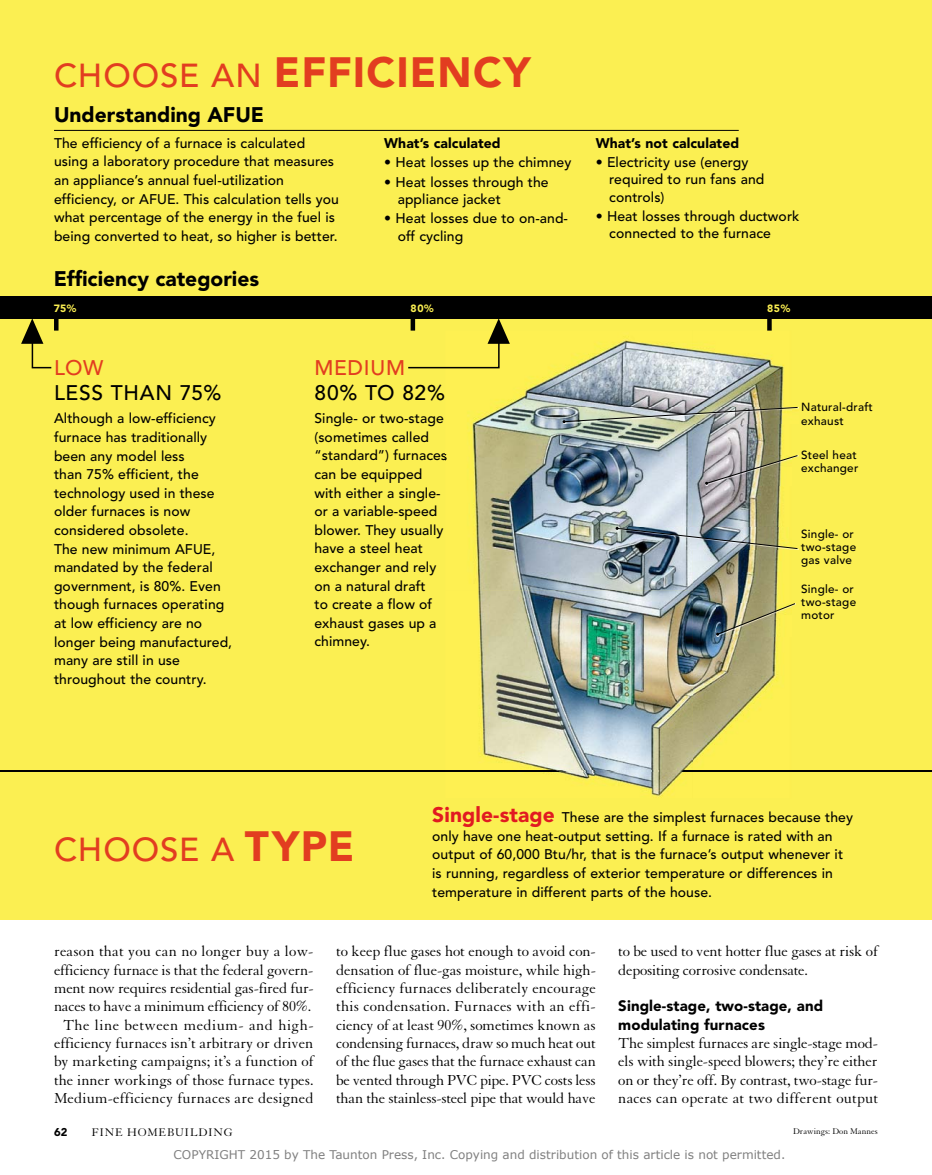
<style>
.page{position:relative;width:932px;height:1175px;background:#fff}
.page>*{position:absolute;margin:0;border:0;box-sizing:border-box;transform-origin:0 0}
.t1{font:900 42px "Avenir LT Std";letter-spacing:.025em;color:#e23d20}
.t2{font:500 33px "Avenir LT Std";letter-spacing:.025em;color:#e23d20}
.t3{font:900 21px "Avenir LT Std";color:#000}
.t4{font:500 21px "Avenir LT Std";letter-spacing:.03em;color:#000}
.t5{font:500 21px "Avenir LT Std";letter-spacing:.03em;color:#e23d20}
.t6{font:15.75px/18.3px "Granjon LT Std";letter-spacing:-.01em;color:#000;text-align:justify}
.t7{font:900 15px/18.3px "Avenir LT Std";letter-spacing:.005em;color:#000}
.t8{font:500 13.95px/18.6px "Avenir LT Std";letter-spacing:.005em;color:#000}
.t9{font:900 13.95px "Avenir LT Std";letter-spacing:.005em;color:#000}
.t10{font:12px "Verdana";color:#808080}
.t11{font:12px "Granjon LT Std";letter-spacing:.07em;color:#000}
.t12{font:500 11.7px/13.2px "Avenir LT Std";letter-spacing:.02em;color:#000}
.t13{font:900 11.25px "Avenir LT Std";color:#000}
.t14{font:900 10.5px "Avenir LT Std";color:#fbef52}
.t15{font:9px "Granjon LT Std";letter-spacing:.005em;color:#000}
.s1{font-weight:500;font-size:33px}
.s2{font-weight:900;font-size:42px}
.s3{font-weight:900;font-size:21px;color:#e11a21}
</style>
<div class="page">
<div style="left:0;top:0;width:932px;height:919px;background:#fbef52"></div>
<hr style="left:0;top:770px;width:932px;height:1px;background:#000">
<img style="left:445px;top:330px;width:346px;height:467px">
<img style="left:445px;top:770px;width:346px;height:1px">
<svg style="left:445px;top:450px;width:2px;height:12px"></svg>
<div style="left:0;top:296px;width:932px;height:22px;background:#000"></div>
<svg style="left:21px;top:318px;width:32px;height:51px"></svg>
<svg style="left:406px;top:318px;width:104px;height:51px"></svg>
<hr style="left:54px;top:318px;width:4px;height:12px;background:#000">
<div style="left:410px;top:318px;width:5px;height:12px;background:#000"></div>
<svg style="left:767px;top:318px;width:4px;height:12px"></svg>
<hr style="left:54px;top:130px;width:684px;height:1px;background:#000">
<img style="left:563px;top:423px;width:228px;height:1px">
<img style="left:562px;top:406px;width:236px;height:17px">
<svg style="left:705px;top:454px;width:93px;height:31px"></svg>
<img style="left:616px;top:549px;width:182px;height:1px">
<img style="left:615px;top:527px;width:183px;height:22px">
<img style="left:716px;top:635px;width:75px;height:1px">
<img style="left:716px;top:602px;width:80px;height:33px">
<h1 class="t1" style="left:54px;top:47px;width:478px"><span class="s1">CHOOSE AN</span> EFFICIENCY</h1>
<h3 class="t3" style="left:54px;top:102px;width:212px">Understanding AFUE</h3>
<p class="t8" style="left:54px;top:134px;width:286px">The efficiency of a furnace is calculated using a laboratory procedure that measures an appliance’s annual fuel-utilization efficiency, or AFUE. This calculation tells you what percentage of the energy in the fuel is being converted to heat, so higher is better.</p>
<h3 class="t3" style="left:54px;top:266px;width:207px">Efficiency categories</h3>
<p class="t9" style="left:384px;top:134px;width:118px">What’s calculated</p>
<p class="t8" style="left:384px;top:153px;width:189px">• Heat losses up the chimney</p>
<p class="t8" style="left:398px;top:174px;width:152px;line-height:17.1px;text-indent:-14px">• Heat losses through the appliance jacket</p>
<p class="t8" style="left:398px;top:210px;width:172px;line-height:17.1px;text-indent:-14px">• Heat losses due to on-and&shy;off cycling</p>
<p class="t9" style="left:596px;top:134px;width:145px">What’s not calculated</p>
<p class="t8" style="left:609px;top:154px;width:157px;line-height:17.1px;text-indent:-14px">• Electricity use (energy required to run fans and controls)</p>
<p class="t8" style="left:609px;top:208px;width:192px;line-height:17.1px;text-indent:-14px">• Heat losses through ductwork connected to the furnace</p>
<p class="t14" style="left:54px;top:302px;width:24px">75%</p>
<p class="t14" style="left:410px;top:302px;width:25px">80%</p>
<p class="t14" style="left:767px;top:302px;width:24px">85%</p>
<h3 class="t5" style="left:54px;top:355px;width:51px">LOW</h3>
<h3 class="t4" style="left:54px;top:381px;width:169px">LESS THAN 75%</h3>
<h3 class="t5" style="left:314px;top:355px;width:92px">MEDIUM</h3>
<h3 class="t4" style="left:314px;top:381px;width:132px">80% TO 82%</h3>
<p class="t8" style="left:54px;top:409px;width:180px">Although a low-efficiency furnace has traditionally been any model less<br>than 75% efficient, the technology used in these older furnaces is now considered obsolete.<br>The new minimum AFUE, mandated by the federal government, is 80%. Even though furnaces operating at low efficiency are no longer being manufactured, many are still in use throughout the country.</p>
<p class="t8" style="left:314px;top:409px;width:134px">Single- or two-stage (sometimes called “standard”) furnaces can be equipped with either a single&shy;or a variable-speed blower. They usually have a steel heat exchanger and rely on a natural draft<br>to create a flow of exhaust gases up a chimney.</p>
<p class="t12" style="left:801px;top:401px;width:73px">Natural-draft exhaust</p>
<p class="t12" style="left:801px;top:448px;width:59px">Steel heat exchanger</p>
<p class="t12" style="left:801px;top:527px;width:57px">Single- or two-stage gas valve</p>
<p class="t12" style="left:801px;top:582px;width:57px">Single- or two-stage motor</p>
<h2 class="t2" style="left:54px;top:830px;width:302px">CHOOSE A <span class="s2">TYPE</span></h2>
<p class="t8" style="left:432px;top:808px;width:422px"><span class="s3">Single-stage</span> These are the simplest furnaces because they only have one heat-output setting. If a furnace is rated with an output of 60,000 Btu/hr, that is the furnace’s output whenever it is running, regardless of exterior temperature or differences in temperature in different parts of the house.</p>
<p class="t6" style="left:54px;top:942px;width:261px;text-align:center">reason that you can no longer buy a low&shy;efficiency furnace is that the federal govern&shy;ment now requires residential gas-fired fur&shy;naces to have a minimum efficiency of 80%.<br>The line between medium- and high&shy;efficiency furnaces isn’t arbitrary or driven by marketing campaigns; it’s a function of the inner workings of those furnace types.<br>Medium-efficiency furnaces are designed</p>
<p class="t6" style="left:336px;top:942px;width:261px">to keep flue gases hot enough to avoid con&shy;densation of flue-gas moisture, while high&shy;efficiency furnaces deliberately encourage this condensation. Furnaces with an effi&shy;ciency of at least 90%, sometimes known as condensing furnaces, draw so much heat out of the flue gases that the furnace exhaust can be vented through PVC pipe. PVC costs less than the stainless-steel pipe that would have</p>
<p class="t6" style="left:618px;top:942px;width:261px">to be used to vent hotter flue gases at risk of depositing corrosive condensate.</p>
<p class="t7" style="left:618px;top:997px;width:206px">Single-stage, two-stage, and modulating furnaces</p>
<p class="t6" style="left:618px;top:1034px;width:261px">The simplest furnaces are single-stage mod&shy;els with single-speed blowers; they’re either on or they’re off. By contrast, two-stage fur&shy;naces can operate at two different output</p>
<p class="t13" style="left:54px;top:1125px;width:15px">62</p>
<p class="t11" style="left:92px;top:1126px;width:142px">FINE HOMEBUILDING</p>
<p class="t15" style="left:793px;top:1126px;width:86px">Drawings: Don Mannes</p>
<p class="t10" style="left:174px;top:1146px;width:613px">COPYRIGHT 2015 by The Taunton Press, Inc. Copying and distribution of this article is not permitted.</p>
</div>
